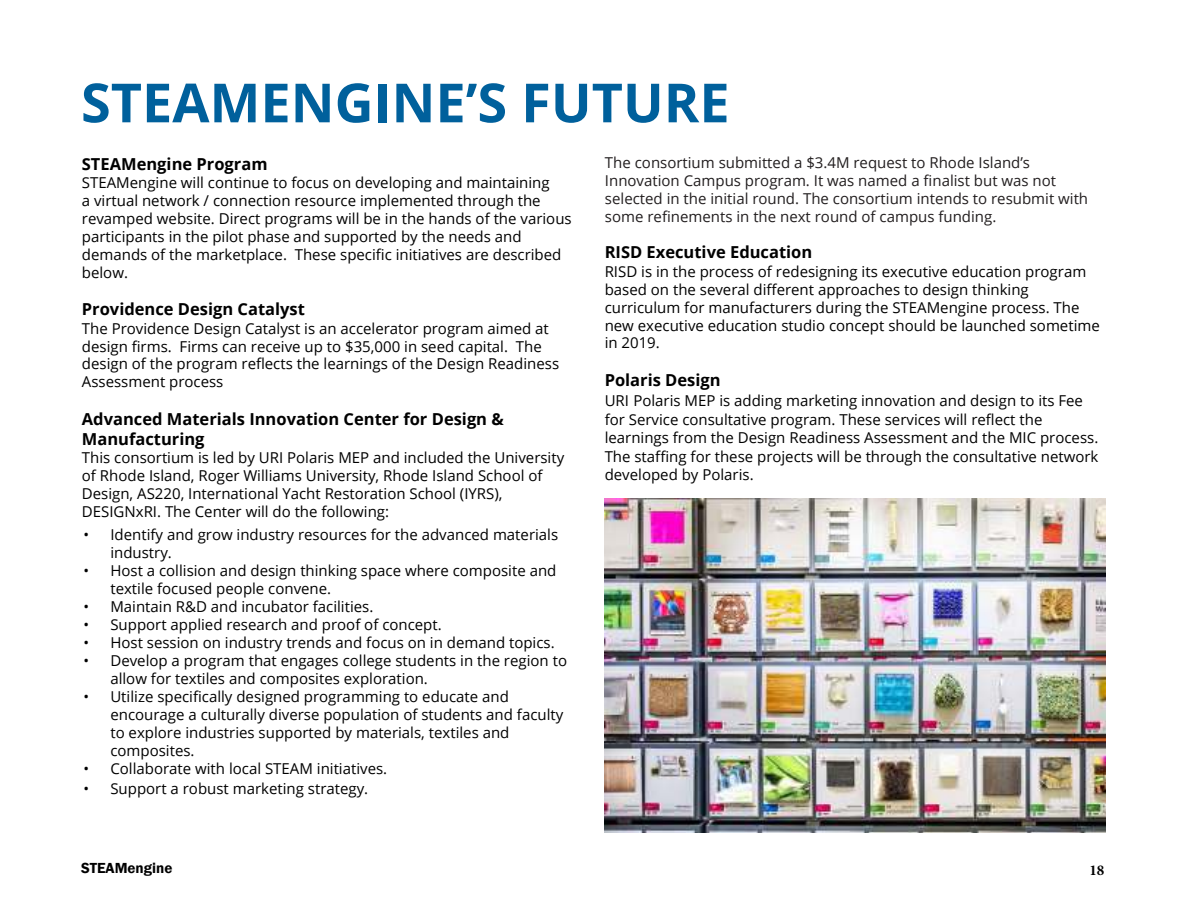
<style>
.page{position:relative;width:1188px;height:918px;background:#fff}
.page>*{position:absolute;margin:0;border:0;box-sizing:border-box;transform-origin:0 0}
.t1{font:700 54px "Open Sans";color:#00609c}
.t2{font:700 16.5px/19.6px "Open Sans";color:#000}
.t3{font:15px/17.9px "Open Sans";color:#000}
.t4{font:15px/18px "Open Sans";color:#221e1f}
.t5{font:15px "Open Sans";color:#000}
.t6{font:600 15px "Franklin Gothic";color:#000}
.t7{font:700 15px "Minion Pro";color:#000}
.s1{font-style:inherit}
</style>
<div class="page">
<img style="left:604px;top:498px;width:501px;height:335px">
<h1 class="t1" style="left:81px;top:81px;width:650px">STEAMENGINE’S FUTURE</h1>
<p class="t2" style="left:82px;top:155px;width:187px">STEAMengine Program</p>
<p class="t3" style="left:82px;top:175px;width:491px">STEAMengine will continue to focus on developing and maintaining<br>a virtual network / connection resource implemented through the revamped website. Direct programs will be in the hands of the various participants in the pilot phase and supported by the needs and demands of the marketplace. These specific initiatives are described below.</p>
<p class="t2" style="left:82px;top:301px;width:225px">Providence Design Catalyst</p>
<p class="t3" style="left:82px;top:321px;width:479px">The Providence Design Catalyst is an accelerator program aimed at design firms. Firms can receive up to $35,000 in seed capital. The design of the program reflects the learnings of the Design Readiness Assessment process</p>
<p class="t2" style="left:82px;top:411px;width:423px">Advanced Materials Innovation Center for Design &amp;<br>Manufacturing</p>
<p class="t3" style="left:82px;top:450px;width:484px">This consortium <span class="s1">is led</span> by URI Polaris MEP and included the University of Rhode Island, Roger Williams University, Rhode Island School of Design, AS220, <span class="s1">International Yacht Restoration School (</span>IYRS<span class="s1">), </span>DESIGNxRI. The Center will do the following:</p>
<p class="t3" style="left:110px;top:527px;width:449px;text-indent:-27px">• Identify and grow industry resources for the advanced materials industry.</p>
<p class="t3" style="left:110px;top:563px;width:448px;text-indent:-27px">• Host a collision and design thinking space where composite and textile focused people convene.</p>
<p class="t5" style="left:83px;top:597px;width:291px"><span class="s1">•</span> Maintain R&amp;D and incubator facilities.</p>
<p class="t3" style="left:83px;top:617px;width:360px">• Support applied research and proof of concept.</p>
<p class="t3" style="left:83px;top:635px;width:473px">• Host session on industry trends and focus on in demand topics.</p>
<p class="t3" style="left:110px;top:653px;width:458px;text-indent:-27px">• Develop a program that engages college students in the region to allow for textiles and composites exploration.</p>
<p class="t3" style="left:110px;top:689px;width:454px;text-indent:-27px">• Utilize specifically designed programming to educate and encourage a culturally diverse population of students and faculty to explore industries supported by materials, textiles and composites.</p>
<p class="t3" style="left:83px;top:761px;width:305px">• Collaborate with local STEAM initiatives.</p>
<p class="t3" style="left:83px;top:781px;width:286px">• Support a robust marketing strategy.</p>
<p class="t4" style="left:605px;top:154px;width:485px">The consortium submitted a $3.4M request to Rhode Island’s Innovation Campus program. It was named a finalist but was not selected in the initial round. The consortium intends to resubmit with some refinements in the next round of campus funding.</p>
<p class="t2" style="left:605px;top:244px;width:209px">RISD Executive Education</p>
<p class="t3" style="left:605px;top:264px;width:497px">RISD is in the process of redesigning its executive education program based on the several different approaches to design thinking curriculum for manufacturers during the STEAMengine process. The new executive education studio concept should be launched sometime in 2019.</p>
<p class="t2" style="left:605px;top:372px;width:117px">Polaris Design</p>
<p class="t3" style="left:605px;top:391px;width:495px;line-height:18.5px">URI Polaris MEP is adding marketing innovation and design to its Fee for Service consultative program. These services will reflect the learnings from the Design Readiness Assessment and the MIC process.<br>The staffing for these projects will be through the consultative network developed by Polaris.</p>
<p class="t6" style="left:81px;top:862px;width:93px">STEAMengine</p>
<p class="t7" style="left:1089px;top:860px;width:16px">18</p>
</div>
